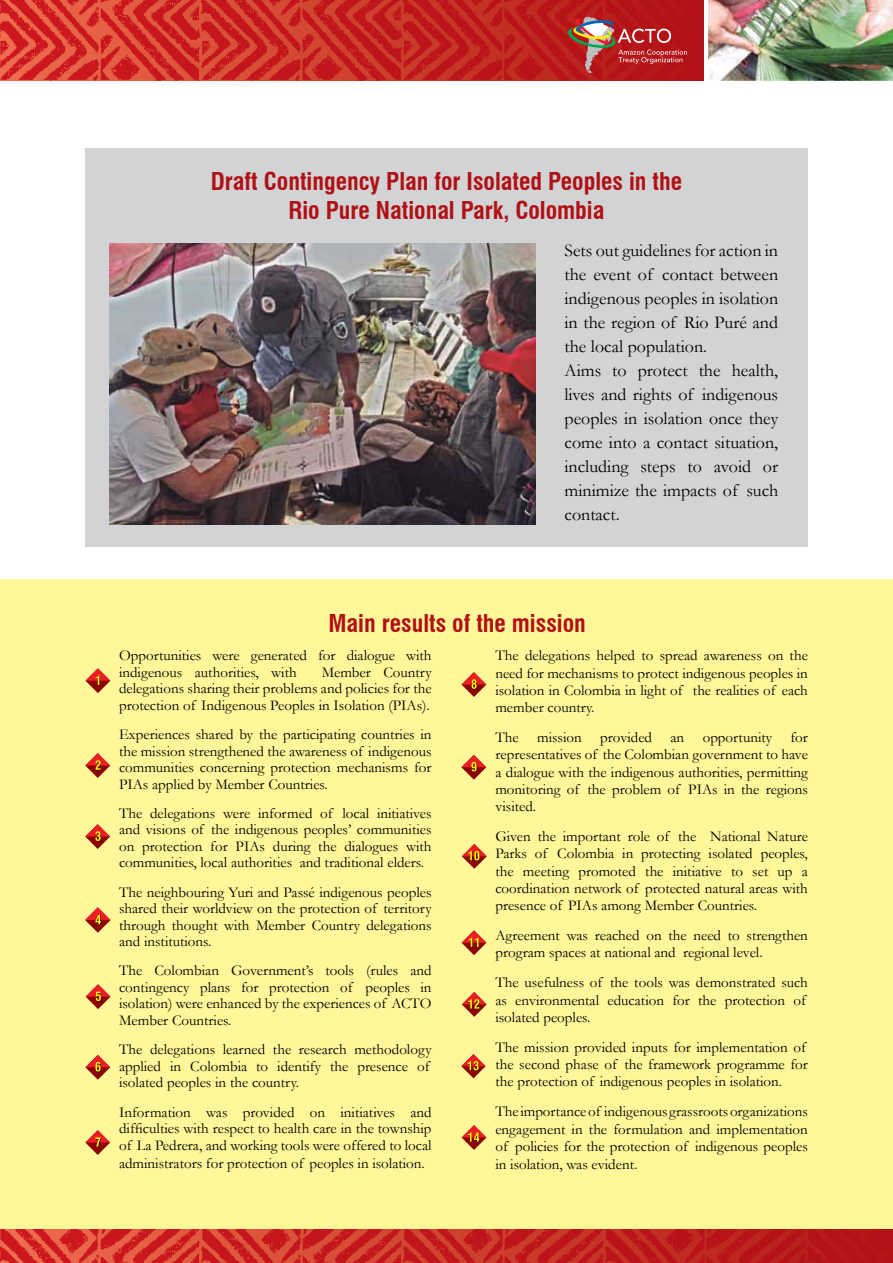
<style>
.page{position:relative;width:893px;height:1263px;background:#fff}
.page>*{position:absolute;margin:0;border:0;box-sizing:border-box;transform-origin:0 0}
.t1{font:700 condensed 24px/28.8px "Swiss 721 BT";color:#b11116;text-align:center}
.t2{font:18px/24px "Garamond";color:#000}
.t3{font:15px/16.5px "Garamond";color:#000;text-align:justify}
</style>
<div class="page">
<div style="left:0;top:580px;width:893px;height:683px;background:#fff799"></div>
<img style="left:708px;top:0;width:185px;height:81px">
<img style="left:0;top:1229px;width:893px;height:34px">
<svg style="left:0;top:0;width:704px;height:81px;background:#c62d28"></svg>
<div style="left:85px;top:149px;width:723px;height:398px;background:#d1d3d4"></div>
<img style="left:110px;top:244px;width:426px;height:280px">
<svg style="left:85px;top:753px;width:25px;height:25px"></svg>
<svg style="left:85px;top:824px;width:25px;height:25px"></svg>
<svg style="left:85px;top:907px;width:26px;height:26px"></svg>
<svg style="left:86px;top:984px;width:24px;height:25px"></svg>
<svg style="left:85px;top:1055px;width:25px;height:25px"></svg>
<svg style="left:85px;top:1130px;width:25px;height:25px"></svg>
<svg style="left:461px;top:672px;width:25px;height:25px"></svg>
<svg style="left:461px;top:755px;width:25px;height:25px"></svg>
<svg style="left:462px;top:844px;width:25px;height:25px"></svg>
<svg style="left:462px;top:930px;width:24px;height:25px"></svg>
<svg style="left:462px;top:992px;width:25px;height:25px"></svg>
<svg style="left:461px;top:1054px;width:25px;height:24px"></svg>
<svg style="left:462px;top:1125px;width:24px;height:25px"></svg>
<svg style="left:86px;top:668px;width:24px;height:25px"></svg>
<h1 class="t1" style="left:211px;top:167px;width:473px">Draft Contingency Plan for Isolated Peoples in the<br>Rio Pure National Park, Colombia</h1>
<p class="t2" style="left:564px;top:238px;width:215px">Sets out guidelines for action in the event of contact between indigenous peoples in isolation in the region of Rio Puré and the local population.<br>Aims to protect the health, lives and rights of indigenous peoples in isolation once they come into a contact situation, including steps to avoid or minimize the impacts of such contact.</p>
<h1 class="t1" style="left:328px;top:608px;width:259px">Main results of the mission</h1>
<p class="t3" style="left:119px;top:647px;width:314px">Opportunities were generated for dialogue with indigenous authorities, with</p>
<p class="t3" style="left:119px;top:664px;width:314px;text-indent:203px">Member Country delegations sharing their problems and policies for the protection of Indigenous Peoples in Isolation (PIAs).</p>
<p class="t3" style="left:119px;top:726px;width:314px">Experiences shared by the participating countries in the mission strengthened the awareness of indigenous communities concerning protection mechanisms for PIAs applied by Member Countries.</p>
<p class="t3" style="left:119px;top:805px;width:314px">The delegations were informed of local initiatives and visions of the indigenous peoples’ communities on protection for PIAs during the dialogues with communities, local authorities and traditional elders.</p>
<p class="t3" style="left:119px;top:883px;width:314px">The neighbouring Yuri and Passé indigenous peoples shared their worldview on the protection of territory through thought with Member Country delegations and institutions.</p>
<p class="t3" style="left:119px;top:962px;width:314px">The Colombian Government’s tools (rules and contingency plans for protection of peoples in isolation) were enhanced by the experiences of ACTO Member Countries.</p>
<p class="t3" style="left:119px;top:1041px;width:314px;text-align:left">The delegations learned the research methodology applied in Colombia to identify the presence of isolated peoples in the country.</p>
<p class="t3" style="left:119px;top:1103px;width:314px">Information was provided on initiatives and difficulties with respect to health care in the township of La Pedrera, and working tools were offered to local</p>
<p class="t3" style="left:119px;top:1154px;width:307px">administrators for protection of peoples in isolation.</p>
<p class="t3" style="left:495px;top:647px;width:314px;line-height:17.2px">The delegations helped to spread awareness on the need for mechanisms to protect indigenous peoples in isolation in Colombia in light of the realities of each member country.</p>
<p class="t3" style="left:495px;top:728px;width:314px;line-height:17.2px">The mission provided an opportunity for representatives of the Colombian government to have a dialogue with the indigenous authorities, permitting monitoring of the problem of PIAs in the regions visited.</p>
<p class="t3" style="left:495px;top:827px;width:314px;line-height:17.2px">Given the important role of the National Nature Parks of Colombia in protecting isolated peoples, the meeting promoted the initiative to set up a coordination network of protected natural areas with presence of PIAs among Member Countries.</p>
<p class="t3" style="left:495px;top:926px;width:314px;line-height:17.2px">Agreement was reached on the need to strengthen program spaces at national and regional level.</p>
<p class="t3" style="left:495px;top:974px;width:314px;line-height:17.2px;text-align:left">The usefulness of the tools was demonstrated such as environmental education for the protection of isolated peoples.</p>
<p class="t3" style="left:495px;top:1038px;width:314px;line-height:17.2px;text-align:left">The mission provided inputs for implementation of the second phase of the framework programme for the protection of indigenous peoples in isolation.</p>
<p class="t3" style="left:495px;top:1102px;width:314px;line-height:17.5px">The importance of indigenous grassroots organizations engagement in the formulation and implementation of policies for the protection of indigenous peoples in isolation, was evident.</p>
</div>
